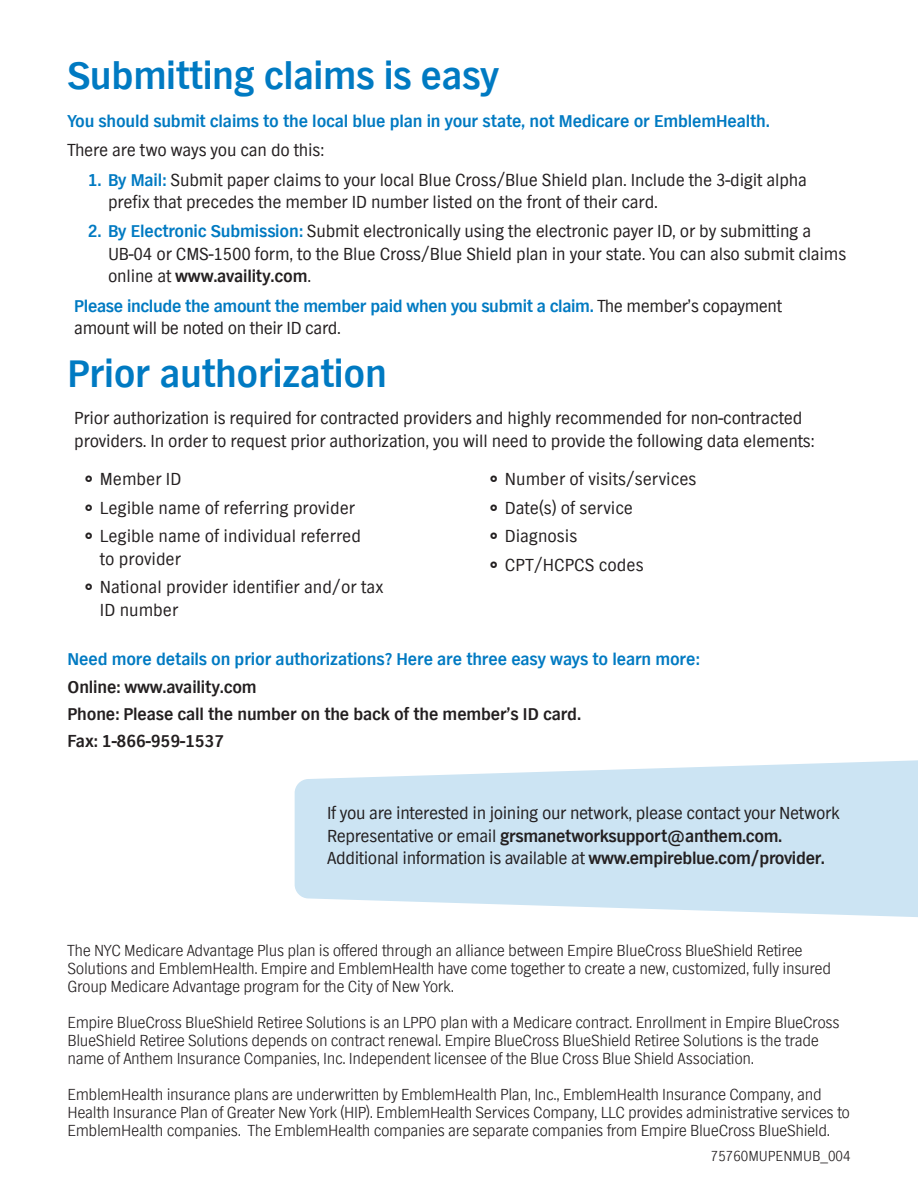
<style>
.page{position:relative;width:918px;height:1188px;background:#fff}
.page>*{position:absolute;margin:0;border:0;box-sizing:border-box;transform-origin:0 0}
.t1{font:700 40.5px "TV Nord EF";letter-spacing:-.01em;color:#007ac2}
.Bullet_Copy{font:18px/22.5px "TV Nord EF";letter-spacing:-.01em;color:#231f20}
.Column_Bullet_Copy{font:18px/22.5px "TV Nord EF";letter-spacing:-.02em;color:#231f20}
.Body_Copy_12_15_TVNo{font:700 18px/27.2px "TV Nord EF";letter-spacing:-.01em;color:#231f20}
.Bullet_Copy-2{font:700 18px/22.5px "TV Nord EF";letter-spacing:-.02em;color:#007ac2}
.Column_Bullet_Copy-2{font:700 18px "TV Nord EF";letter-spacing:-.01em;color:#007ac2}
.t2{font:300 16.5px/18px "TV Nord EF";letter-spacing:-.02em;color:#231f20}
.t3{font:300 15px "TV Nord EF";color:#231f20}
.s1{font-weight:700;color:#007ac2}
.s2{font-weight:700}
.s3{font-weight:400;color:#231f20}
.s4{color:#007ac2}
</style>
<div class="page">
<svg style="left:295px;top:760px;width:623px;height:157px;background:#d2e7f4"></svg>
<p class="t1" style="left:68px;top:53px;width:433px">Submitting claims is easy</p>
<p class="Column_Bullet_Copy-2" style="left:68px;top:111px;width:704px">You should submit claims to the local blue plan in your state, not Medicare or EmblemHealth.</p>
<p class="Column_Bullet_Copy" style="left:68px;top:140px;width:258px">There are two ways you can do this:</p>
<p class="Bullet_Copy" style="left:108px;top:169px;width:700px;text-indent:-20px"><span class="s1">1. By Mail:</span> Submit paper claims to your local Blue Cross/Blue Shield plan. Include the 3-digit alpha prefix that precedes the member ID number listed on the front of their card.</p>
<p class="Bullet_Copy" style="left:108px;top:221px;width:740px;text-indent:-20px"><span class="s1">2. By Electronic Submission:</span> Submit electronically using the electronic payer ID, or by submitting a<br>UB-04 or CMS-1500 form, to the Blue Cross/Blue Shield plan in your state. You can also submit claims online at <span class="s2">www.availity.com</span>.</p>
<p class="Bullet_Copy-2" style="left:74px;top:295px;width:709px">Please include the amount the member paid when you submit a claim. <span class="s3">The member’s copayment amount will be noted on their ID card.</span></p>
<p class="t1" style="left:68px;top:350px;width:321px">Prior authorization</p>
<p class="Bullet_Copy" style="left:74px;top:407px;width:742px">Prior authorization is required for contracted providers and highly recommended for non-contracted providers. In order to request prior authorization, you will need to provide the following data elements:</p>
<p class="Bullet_Copy" style="left:100px;top:469px;width:83px">Member ID</p>
<p class="Bullet_Copy" style="left:100px;top:497px;width:257px">Legible name of referring provider</p>
<p class="Bullet_Copy" style="left:100px;top:526px;width:263px">Legible name of individual referred to provider</p>
<p class="Bullet_Copy" style="left:100px;top:577px;width:285px">National provider identifier and/or tax<br>ID number</p>
<p class="Bullet_Copy" style="left:505px;top:469px;width:193px">Number of visits/services</p>
<p class="Bullet_Copy" style="left:505px;top:497px;width:130px">Date(s) of service</p>
<p class="Bullet_Copy" style="left:505px;top:526px;width:74px">Diagnosis</p>
<p class="Bullet_Copy" style="left:505px;top:554px;width:140px">CPT/HCPCS codes</p>
<p class="Body_Copy_12_15_TVNo" style="left:68px;top:646px;width:634px"><span class="s4">Need more details on prior authorizations? Here are three easy ways to learn more:<br></span>Online: www.availity.com<br>Phone: Please call the number on the back of the member’s ID card.<br>Fax: 1-866-959-1537</p>
<p class="Column_Bullet_Copy" style="left:327px;top:802px;width:514px">If you are interested in joining our network, please contact your Network<br>Representative or email <span class="s2">grsmanetworksupport@anthem.com.<br></span>Additional information is available at <span class="s2">www.empireblue.com/provider.</span></p>
<p class="t2" style="left:68px;top:941px;width:765px">The NYC Medicare Advantage Plus plan is offered through an alliance between Empire BlueCross BlueShield Retiree<br>Solutions and EmblemHealth. Empire and EmblemHealth have come together to create a new, customized, fully insured<br>Group Medicare Advantage program for the City of New York.</p>
<p class="t2" style="left:68px;top:1013px;width:774px">Empire BlueCross BlueShield Retiree Solutions is an LPPO plan with a Medicare contract. Enrollment in Empire BlueCross<br>BlueShield Retiree Solutions depends on contract renewal. Empire BlueCross BlueShield Retiree Solutions is the trade name of Anthem Insurance Companies, Inc. Independent licensee of the Blue Cross Blue Shield Association.</p>
<p class="t2" style="left:68px;top:1085px;width:784px">EmblemHealth insurance plans are underwritten by EmblemHealth Plan, Inc., EmblemHealth Insurance Company, and<br>Health Insurance Plan of Greater New York (HIP). EmblemHealth Services Company, LLC provides administrative services to<br>EmblemHealth companies. The EmblemHealth companies are separate companies from Empire BlueCross BlueShield.</p>
<p class="t3" style="left:711px;top:1148px;width:141px">75760MUPENMUB_004</p>
</div>
